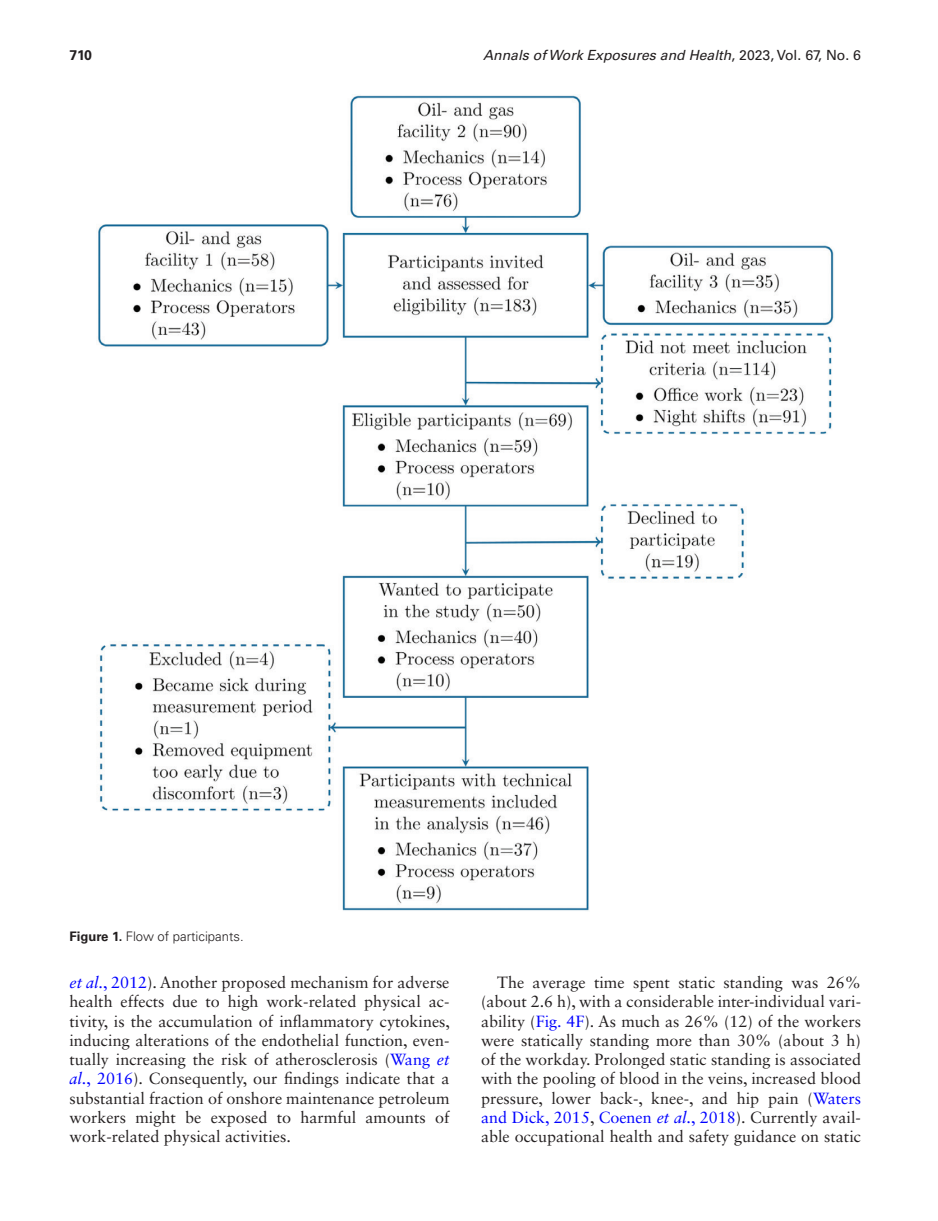
<style>
.page{position:relative;width:938px;height:1221px;background:#fff}
.page>*{position:absolute;margin:0;border:0;box-sizing:border-box;transform-origin:0 0}
.t1{font:16.1px/19.2px "Sabon LT Std";color:#231f20;text-align:justify}
.t2{font:italic 14px "Univers LT Std";color:#231f20}
.t3{font:700 14px "Univers LT Std";color:#231f20}
.t4{font:300 13.12px "Univers LT Std";color:#231f20}
.s1{font-style:normal}
.s2{font-weight:700}
.s3{font-style:italic;color:#00f}
.s4{color:#00f}
</style>
<div class="page">
<img style="left:98px;top:95px;width:736px;height:816px">
<p class="t3" style="left:69px;top:46px;width:24px">710</p>
<p class="t2" style="left:483px;top:46px;width:379px">Annals of Work Exposures and Health<span class="s1">, 2023, Vol. 67, No. 6</span></p>
<p class="t4" style="left:69px;top:928px;width:176px"><span class="s2">Figure 1.</span> Flow of participants.</p>
<p class="t1" style="left:69px;top:972px;width:382px"><span class="s3">et al.</span><span class="s4">, 2012</span>). Another proposed mechanism for adverse health effects due to high work-related physical ac&shy;tivity, is the accumulation of inflammatory cytokines, inducing alterations of the endothelial function, even&shy;tually increasing the risk of atherosclerosis (<span class="s4">Wang</span> <span class="s3">et al.</span><span class="s4">, 2016</span>). Consequently, our findings indicate that a substantial fraction of onshore maintenance petroleum workers might be exposed to harmful amounts of work-related physical activities.</p>
<p class="t1" style="left:481px;top:972px;width:381px;text-indent:16px">The average time spent static standing was 26% (about 2.6 h), with a considerable inter-individual vari&shy;ability (<span class="s4">Fig. 4F</span>). As much as 26% (12) of the workers were statically standing more than 30% (about 3 h) of the workday. Prolonged static standing is associated with the pooling of blood in the veins, increased blood pressure, lower back-, knee-, and hip pain (<span class="s4">Waters and Dick, 2015</span>, <span class="s4">Coenen</span> <span class="s3">et al.</span><span class="s4">, 2018</span>). Currently avail&shy;able occupational health and safety guidance on static</p>
</div>
